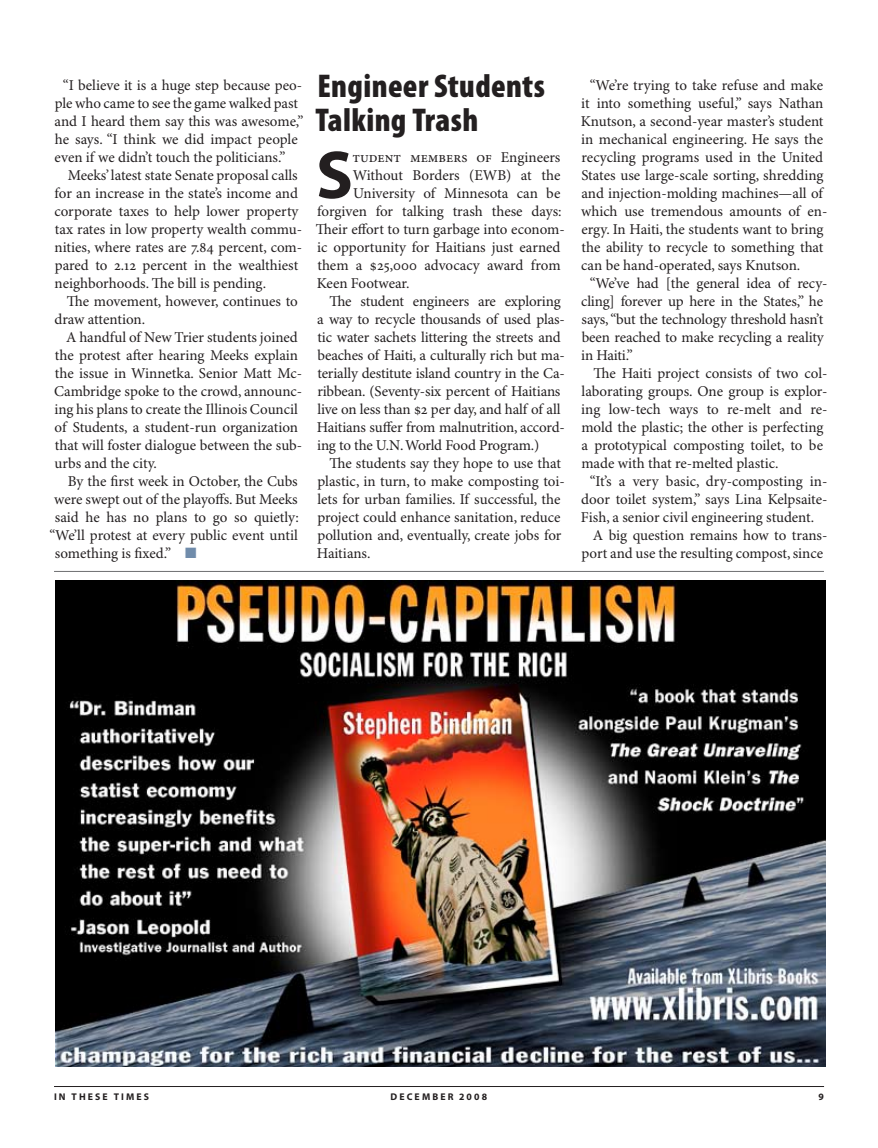
<style>
.page{position:relative;width:878px;height:1148px;background:#fff}
.page>*{position:absolute;margin:0;border:0;box-sizing:border-box;transform-origin:0 0}
.t1{font:700 68.4px "Myriad Pro";color:#231f20}
.t2{font:900 condensed 33px/34.5px "Myriad Pro";letter-spacing:.01em;color:#231f20}
.t3{font:15px/18px "Minion Pro";letter-spacing:-.005em;color:#231f20}
.t4{font:700 9.75px "Myriad Pro";letter-spacing:.22em;color:#231f20}
.s1{color:#708cab}
</style>
<div class="page">
<hr style="left:54px;top:1086px;width:770px;height:1px;background:#231f20">
<img style="left:56px;top:580px;width:769px;height:486px">
<hr style="left:54px;top:571px;width:770px;height:1px;background:#6d6f71">
<p class="t3" style="left:55px;top:77px;width:250px;text-indent:8px">“I believe it is a huge step because peo&shy;ple who came to see the game walked past and I heard them say this was awesome,” he says. “I think we did impact people even if we didn’t touch the politicians.”</p>
<p class="t3" style="left:54px;top:167px;width:249px;text-indent:13px">Meeks’ latest state Senate proposal calls for an increase in the state’s income and corporate taxes to help lower property tax rates in low property wealth commu&shy;nities, where rates are 7.84 percent, com&shy;pared to 2.12 percent in the wealthiest neighborhoods. The bill is pending.</p>
<p class="t3" style="left:54px;top:293px;width:245px;text-indent:12px">The movement, however, continues to draw attention.</p>
<p class="t3" style="left:54px;top:329px;width:249px;text-indent:12px">A handful of New Trier students joined the protest after hearing Meeks explain the issue in Winnetka. Senior Matt Mc-Cambridge spoke to the crowd, announc&shy;ing his plans to create the Illinois Council of Students, a student-run organization that will foster dialogue between the sub&shy;urbs and the city.</p>
<p class="t3" style="left:68px;top:473px;width:231px">By the first week in October, the Cubs</p>
<p class="t3" style="left:54px;top:491px;width:245px">were swept out of the playoffs. But Meeks</p>
<p class="t3" style="left:55px;top:509px;width:246px">said he has no plans to go so quietly:</p>
<p class="t3" style="left:49px;top:527px;width:250px">“We’ll protest at every public event until</p>
<p class="t3" style="left:55px;top:545px;width:143px">something is fixed.” <span class="s1">■</span></p>
<h2 class="t2" style="left:315px;top:69px;width:231px">Engineer Students<br>Talking Trash</h2>
<h1 class="t1" style="left:316px;top:137px;width:38px">S</h1>
<p class="t3" style="left:352px;top:149px;width:209px">tudent members of Engineers</p>
<p class="t3" style="left:352px;top:167px;width:209px">Without Borders (EWB) at the</p>
<p class="t3" style="left:353px;top:185px;width:209px">University of Minnesota can be</p>
<p class="t3" style="left:317px;top:203px;width:246px">forgiven for talking trash these days:</p>
<p class="t3" style="left:316px;top:221px;width:250px">Their effort to turn garbage into econom-</p>
<p class="t3" style="left:317px;top:239px;width:245px">ic opportunity for Haitians just earned</p>
<p class="t3" style="left:317px;top:257px;width:245px">them a $25,000 advocacy award from</p>
<p class="t3" style="left:317px;top:275px;width:94px">Keen Footwear.</p>
<p class="t3" style="left:329px;top:293px;width:233px">The student engineers are exploring</p>
<p class="t3" style="left:317px;top:311px;width:249px">a way to recycle thousands of used plas-</p>
<p class="t3" style="left:317px;top:329px;width:245px">tic water sachets littering the streets and</p>
<p class="t3" style="left:317px;top:347px;width:249px">beaches of Haiti, a culturally rich but ma-</p>
<p class="t3" style="left:317px;top:365px;width:249px">terially destitute island country in the Ca-</p>
<p class="t3" style="left:317px;top:383px;width:244px">ribbean. (Seventy-six percent of Haitians</p>
<p class="t3" style="left:317px;top:401px;width:245px">live on less than $2 per day, and half of all</p>
<p class="t3" style="left:317px;top:419px;width:249px">Haitians suffer from malnutrition, accord-</p>
<p class="t3" style="left:317px;top:437px;width:224px">ing to the U.N. World Food Program.)</p>
<p class="t3" style="left:329px;top:455px;width:233px">The students say they hope to use that</p>
<p class="t3" style="left:317px;top:473px;width:249px">plastic, in turn, to make composting toi-</p>
<p class="t3" style="left:317px;top:491px;width:244px">lets for urban families. If successful, the</p>
<p class="t3" style="left:317px;top:509px;width:244px">project could enhance sanitation, reduce</p>
<p class="t3" style="left:317px;top:527px;width:245px">pollution and, eventually, create jobs for</p>
<p class="t3" style="left:317px;top:545px;width:55px">Haitians.</p>
<p class="t3" style="left:589px;top:77px;width:235px">“We’re trying to take refuse and make</p>
<p class="t3" style="left:581px;top:95px;width:243px">it into something useful,” says Nathan</p>
<p class="t3" style="left:581px;top:113px;width:244px">Knutson, a second-year master’s student</p>
<p class="t3" style="left:581px;top:131px;width:243px">in mechanical engineering. He says the</p>
<p class="t3" style="left:581px;top:149px;width:243px">recycling programs used in the United</p>
<p class="t3" style="left:581px;top:167px;width:243px">States use large-scale sorting, shredding</p>
<p class="t3" style="left:581px;top:185px;width:243px">and injection-molding machines—all of</p>
<p class="t3" style="left:581px;top:203px;width:248px">which use tremendous amounts of en-</p>
<p class="t3" style="left:581px;top:221px;width:243px">ergy. In Haiti, the students want to bring</p>
<p class="t3" style="left:581px;top:239px;width:243px">the ability to recycle to something that</p>
<p class="t3" style="left:581px;top:257px;width:221px">can be hand-operated, says Knutson.</p>
<p class="t3" style="left:589px;top:275px;width:239px">“We’ve had [the general idea of recy-</p>
<p class="t3" style="left:581px;top:293px;width:243px">cling] forever up here in the States,” he</p>
<p class="t3" style="left:581px;top:311px;width:243px">says, “but the technology threshold hasn’t</p>
<p class="t3" style="left:581px;top:329px;width:243px">been reached to make recycling a reality</p>
<p class="t3" style="left:581px;top:347px;width:53px">in Haiti.”</p>
<p class="t3" style="left:593px;top:365px;width:235px">The Haiti project consists of two col-</p>
<p class="t3" style="left:581px;top:383px;width:247px">laborating groups. One group is explor-</p>
<p class="t3" style="left:581px;top:401px;width:248px">ing low-tech ways to re-melt and re-</p>
<p class="t3" style="left:581px;top:419px;width:243px">mold the plastic; the other is perfecting</p>
<p class="t3" style="left:581px;top:437px;width:243px">a prototypical composting toilet, to be</p>
<p class="t3" style="left:581px;top:455px;width:199px">made with that re-melted plastic.</p>
<p class="t3" style="left:589px;top:473px;width:239px">“It’s a very basic, dry-composting in-</p>
<p class="t3" style="left:581px;top:491px;width:248px">door toilet system,” says Lina Kelpsaite-</p>
<p class="t3" style="left:581px;top:509px;width:235px">Fish, a senior civil engineering student.</p>
<p class="t3" style="left:593px;top:527px;width:236px">A big question remains how to trans-</p>
<p class="t3" style="left:581px;top:545px;width:243px">port and use the resulting compost, since</p>
<p class="t4" style="left:54px;top:1091px;width:97px">IN THESE TI MES</p>
<p class="t4" style="left:390px;top:1091px;width:98px">DECEMBER 2008</p>
<p class="t4" style="left:818px;top:1091px;width:7px">9</p>
</div>
